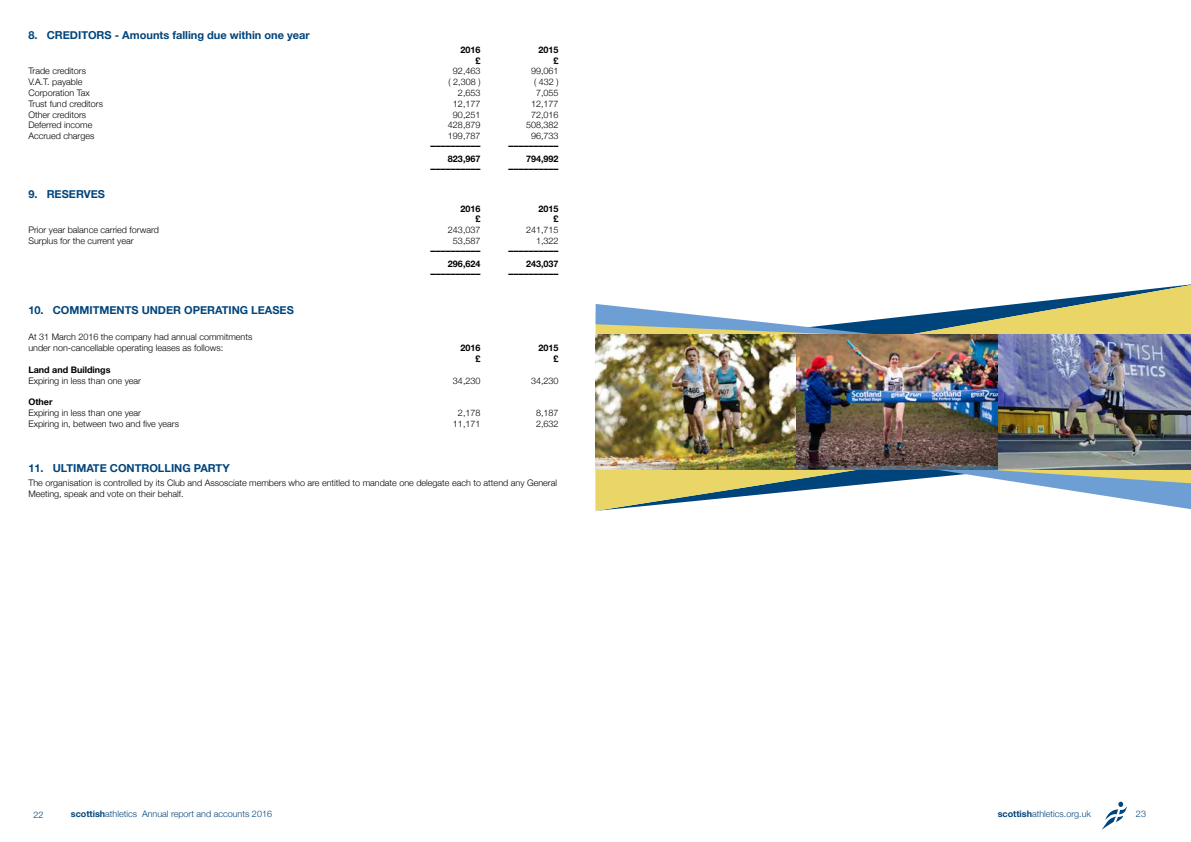
<style>
.page{position:relative;width:1191px;height:842px;background:#fff}
.page>*{position:absolute;margin:0;border:0;box-sizing:border-box;transform-origin:0 0}
.t1{font:700 11px "Helvetica Neue";color:#00447c}
.t2{font:700 10px "Helvetica Neue";color:#000}
.t3{font:300 9px/10.8px "Helvetica Neue";color:#000}
.t4{font:700 9px "Helvetica Neue";color:#000}
.t5{font:300 9px "Helvetica Neue";color:#00447c}
.s1{font-weight:700}
</style>
<div class="page">
<svg style="left:1102px;top:802px;width:25px;height:28px"></svg>
<svg style="left:595px;top:470px;width:596px;height:41px"></svg>
<svg style="left:595px;top:284px;width:596px;height:51px"></svg>
<img style="left:595px;top:335px;width:596px;height:135px">
<p class="t1" style="left:28px;top:27px;width:283px">8. CREDITORS - Amounts falling due within one year</p>
<p class="t4" style="left:460px;top:42px;width:22px">2016</p>
<p class="t4" style="left:538px;top:42px;width:22px">2015</p>
<p class="t4" style="left:475px;top:53px;width:7px">£</p>
<p class="t4" style="left:553px;top:53px;width:7px">£</p>
<p class="t3" style="left:28px;top:65px;width:59px">Trade creditors</p>
<p class="t3" style="left:453px;top:65px;width:29px">92,463</p>
<p class="t3" style="left:531px;top:65px;width:29px">99,061</p>
<p class="t3" style="left:28px;top:76px;width:56px">V.A.T. payable</p>
<p class="t3" style="left:448px;top:76px;width:33px">( 2,308 )</p>
<p class="t3" style="left:534px;top:76px;width:26px">( 432 )</p>
<p class="t3" style="left:28px;top:87px;width:63px">Corporation Tax</p>
<p class="t3" style="left:458px;top:87px;width:24px">2,653</p>
<p class="t3" style="left:536px;top:87px;width:24px">7,055</p>
<p class="t3" style="left:28px;top:97px;width:76px">Trust fund creditors</p>
<p class="t3" style="left:453px;top:97px;width:29px">12,177</p>
<p class="t3" style="left:531px;top:97px;width:29px">12,177</p>
<p class="t3" style="left:28px;top:108px;width:59px">Other creditors</p>
<p class="t3" style="left:453px;top:108px;width:29px">90,251</p>
<p class="t3" style="left:531px;top:108px;width:29px">72,016</p>
<p class="t3" style="left:28px;top:119px;width:66px">Deferred income</p>
<p class="t3" style="left:448px;top:119px;width:34px">428,879</p>
<p class="t3" style="left:526px;top:119px;width:34px">508,382</p>
<p class="t3" style="left:28px;top:130px;width:68px">Accrued charges</p>
<p class="t3" style="left:448px;top:130px;width:34px">199,787</p>
<p class="t3" style="left:531px;top:130px;width:29px">96,733</p>
<p class="t2" style="left:430px;top:138px;width:51px">––––––––––</p>
<p class="t2" style="left:508px;top:138px;width:51px">––––––––––</p>
<p class="t4" style="left:448px;top:152px;width:34px">823,967</p>
<p class="t4" style="left:526px;top:152px;width:34px">794,992</p>
<p class="t2" style="left:430px;top:160px;width:51px">––––––––––</p>
<p class="t2" style="left:508px;top:160px;width:51px">––––––––––</p>
<p class="t1" style="left:28px;top:185px;width:78px">9. RESERVES</p>
<p class="t4" style="left:460px;top:201px;width:22px">2016</p>
<p class="t4" style="left:538px;top:201px;width:22px">2015</p>
<p class="t4" style="left:475px;top:212px;width:7px">£</p>
<p class="t4" style="left:553px;top:212px;width:7px">£</p>
<p class="t3" style="left:28px;top:224px;width:132px">Prior year balance carried forward</p>
<p class="t3" style="left:448px;top:224px;width:34px">243,037</p>
<p class="t3" style="left:526px;top:224px;width:34px">241,715</p>
<p class="t3" style="left:28px;top:235px;width:107px">Surplus for the current year</p>
<p class="t3" style="left:453px;top:235px;width:29px">53,587</p>
<p class="t3" style="left:536px;top:235px;width:24px">1,322</p>
<p class="t2" style="left:430px;top:243px;width:51px">––––––––––</p>
<p class="t2" style="left:508px;top:243px;width:51px">––––––––––</p>
<p class="t4" style="left:448px;top:256px;width:34px">296,624</p>
<p class="t4" style="left:526px;top:256px;width:34px">243,037</p>
<p class="t2" style="left:430px;top:265px;width:51px">––––––––––</p>
<p class="t2" style="left:508px;top:265px;width:51px">––––––––––</p>
<p class="t1" style="left:28px;top:301px;width:267px">10. COMMITMENTS UNDER OPERATING LEASES</p>
<p class="t3" style="left:28px;top:331px;width:225px">At 31 March 2016 the company had annual commitments under non-cancellable operating leases as follows:</p>
<p class="t4" style="left:460px;top:341px;width:22px">2016</p>
<p class="t4" style="left:538px;top:341px;width:22px">2015</p>
<p class="t4" style="left:475px;top:352px;width:7px">£</p>
<p class="t4" style="left:553px;top:352px;width:7px">£</p>
<p class="t4" style="left:28px;top:363px;width:84px">Land and Buildings</p>
<p class="t3" style="left:28px;top:374px;width:114px">Expiring in less than one year</p>
<p class="t3" style="left:453px;top:374px;width:29px">34,230</p>
<p class="t3" style="left:531px;top:374px;width:29px">34,230</p>
<p class="t4" style="left:28px;top:395px;width:26px">Other</p>
<p class="t3" style="left:28px;top:407px;width:114px">Expiring in less than one year</p>
<p class="t3" style="left:458px;top:407px;width:24px">2,178</p>
<p class="t3" style="left:536px;top:407px;width:24px">8,187</p>
<p class="t3" style="left:28px;top:418px;width:152px">Expiring in, between two and five years</p>
<p class="t3" style="left:453px;top:418px;width:29px">11,171</p>
<p class="t3" style="left:536px;top:418px;width:24px">2,632</p>
<p class="t1" style="left:28px;top:460px;width:203px">11. ULTIMATE CONTROLLING PARTY</p>
<p class="t3" style="left:28px;top:477px;width:530px">The organisation is controlled by its Club and Assosciate members who are entitled to mandate one delegate each to attend any General<br>Meeting, speak and vote on their behalf.</p>
<p class="t5" style="left:34px;top:807px;width:12px">22</p>
<p class="t5" style="left:71px;top:806px;width:203px"><span class="s1">scottish</span>athletics Annual report and accounts 2016</p>
<p class="t5" style="left:997px;top:807px;width:95px"><span class="s1">scottish</span>athletics.org.uk</p>
<p class="t5" style="left:1136px;top:807px;width:12px">23</p>
</div>
